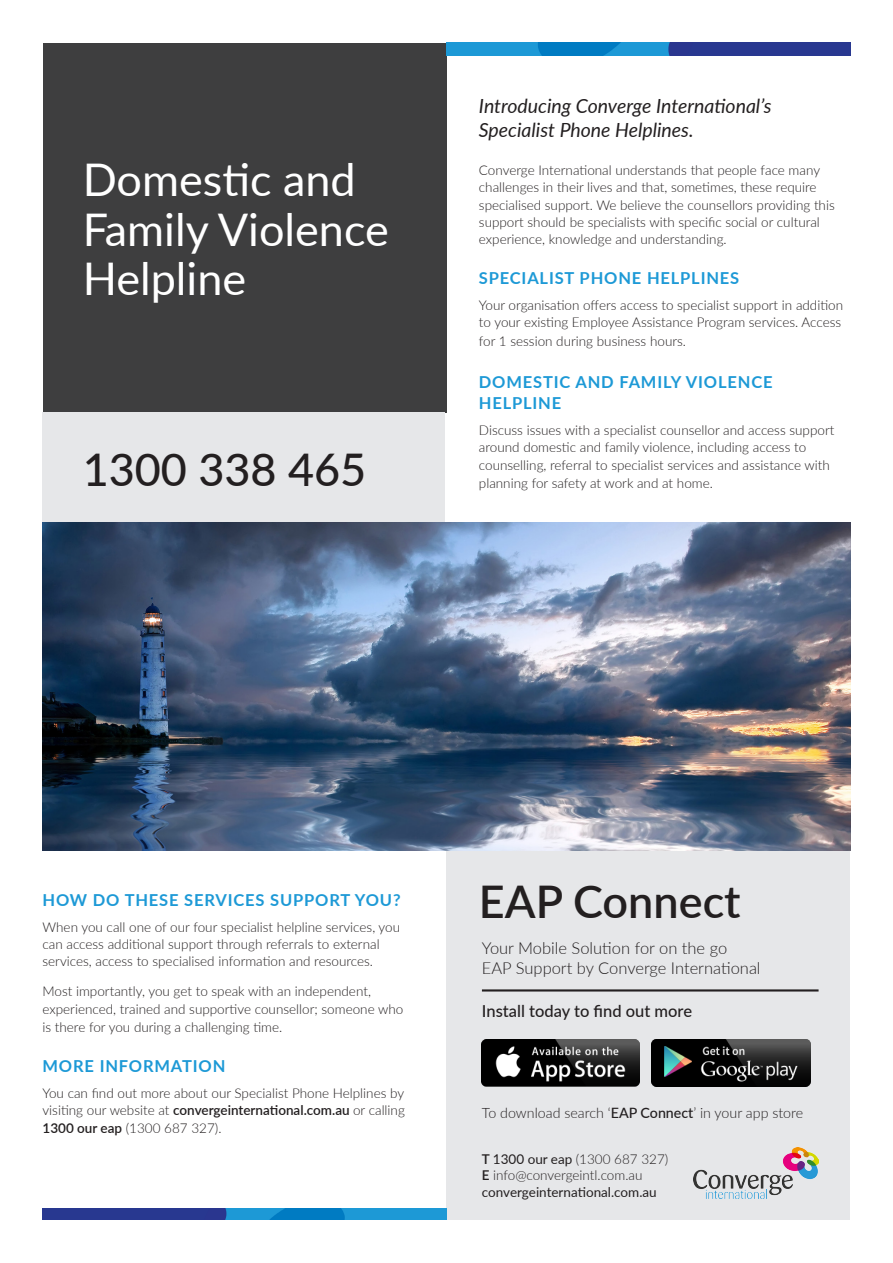
<style>
.page{position:relative;width:893px;height:1263px;background:#fff}
.page>*{position:absolute;margin:0;border:0;box-sizing:border-box;transform-origin:0 0}
.Main_Title{font:45px/49.5px "Lato";color:#fff}
.Body{font:500 45px "Lato";color:#231f20}
.t1{font:600 45px "Lato";color:#231f20}
.Strap{font:italic 19.5px/23.2px "Lato";color:#231f20}
.Sub_Heading__10pt_Bl{font:700 16.5px/21px "Lato";letter-spacing:.05em;color:#1d99d6}
.t2{font:300 16.5px/19.8px "Lato";color:#231f20}
.t3{font:500 16.5px "Lato";color:#231f20}
.t4{font:300 14.25px "Lato";color:#231f20}
.Paragraph_Style_1{font:300 13.5px/17.2px "Lato";color:#231f20}
.contact_details{font:300 13.5px "Lato";color:#231f20}
.contact_details-2{font:13.5px "Lato";color:#231f20}
.s1{font-weight:600}
.s2{font-weight:500}
.s3{font-weight:400}
</style>
<div class="page">
<div style="left:43px;top:43px;width:403px;height:369px;background:#3e3e3f"></div>
<div style="left:43px;top:412px;width:402px;height:111px;background:#e6e7e9"></div>
<div style="left:446px;top:850px;width:404px;height:370px;background:#e6e7e9"></div>
<hr style="left:482px;top:989px;width:337px;height:2px;background:#231f20">
<img style="left:481px;top:1039px;width:159px;height:48px">
<img style="left:651px;top:1039px;width:160px;height:48px">
<img style="left:694px;top:1148px;width:124px;height:51px">
<img style="left:43px;top:523px;width:807px;height:327px">
<img style="left:43px;top:1208px;width:403px;height:12px">
<img style="left:446px;top:43px;width:404px;height:12px">
<p class="Main_Title" style="left:83px;top:153px;width:308px">Domestic and<br>Family Violence</p>
<p class="Main_Title" style="left:83px;top:252px;width:165px">Helpline</p>
<p class="Body" style="left:83px;top:437px;width:285px">1300 338 465</p>
<p class="Strap" style="left:479px;top:94px;width:294px">Introducing Converge International’s<br>Specialist Phone Helplines.</p>
<p class="Paragraph_Style_1" style="left:479px;top:161px;width:357px">Converge International understands that people face many challenges in their lives and that, sometimes, these require specialised support. We believe the counsellors providing this support should be specialists with specific social or cultural experience, knowledge and understanding.</p>
<p class="Sub_Heading__10pt_Bl" style="left:479px;top:267px;width:262px">SPECIALIST PHONE HELPLINES</p>
<p class="Paragraph_Style_1" style="left:479px;top:296px;width:366px">Your organisation offers access to specialist support in addition to your existing Employee Assistance Program services. Access</p>
<p class="Paragraph_Style_1" style="left:479px;top:332px;width:209px">for 1 session during business hours.</p>
<p class="Sub_Heading__10pt_Bl" style="left:479px;top:371px;width:295px">DOMESTIC AND FAMILY VIOLENCE<br>HELPLINE</p>
<p class="Paragraph_Style_1" style="left:479px;top:421px;width:357px">Discuss issues with a specialist counsellor and access support around domestic and family violence, including access to counselling, referral to specialist services and assistance with</p>
<p class="Paragraph_Style_1" style="left:479px;top:474px;width:235px">planning for safety at work and at home.</p>
<p class="Sub_Heading__10pt_Bl" style="left:43px;top:889px;width:360px">HOW DO THESE SERVICES SUPPORT YOU?</p>
<p class="Paragraph_Style_1" style="left:43px;top:918px;width:359px">When you call one of our four specialist helpline services, you can access additional support through referrals to external services, access to specialised information and resources.</p>
<p class="Paragraph_Style_1" style="left:43px;top:982px;width:362px">Most importantly, you get to speak with an independent, experienced, trained and supportive counsellor; someone who</p>
<p class="Paragraph_Style_1" style="left:43px;top:1018px;width:241px">is there for you during a challenging time.</p>
<p class="Sub_Heading__10pt_Bl" style="left:43px;top:1055px;width:184px">MORE INFORMATION</p>
<p class="Paragraph_Style_1" style="left:43px;top:1084px;width:364px;text-align:justify">You can find out more about our Specialist Phone Helplines by visiting our website at <span class="s1">convergeinternational.com.au</span> or calling <span class="s1">1300 our eap</span> (1300 687 327).</p>
<p class="t1" style="left:479px;top:868px;width:263px">EAP Connect</p>
<p class="t2" style="left:482px;top:938px;width:280px">Your Mobile Solution for on the go<br>EAP Support by Converge International</p>
<p class="t3" style="left:482px;top:999px;width:212px">Install today to find out more</p>
<p class="t4" style="left:482px;top:1103px;width:323px">To download search ‘<span class="s2">EAP Connect</span>’ in your app store</p>
<p class="contact_details" style="left:482px;top:1149px;width:188px"><span class="s1">T</span> <span class="s3">1300 our eap</span> (1300 687 327)</p>
<p class="contact_details" style="left:482px;top:1166px;width:162px"><span class="s1">E</span> info@convergeintl.com.au</p>
<p class="contact_details-2" style="left:482px;top:1182px;width:176px">convergeinternational.com.au</p>
</div>
